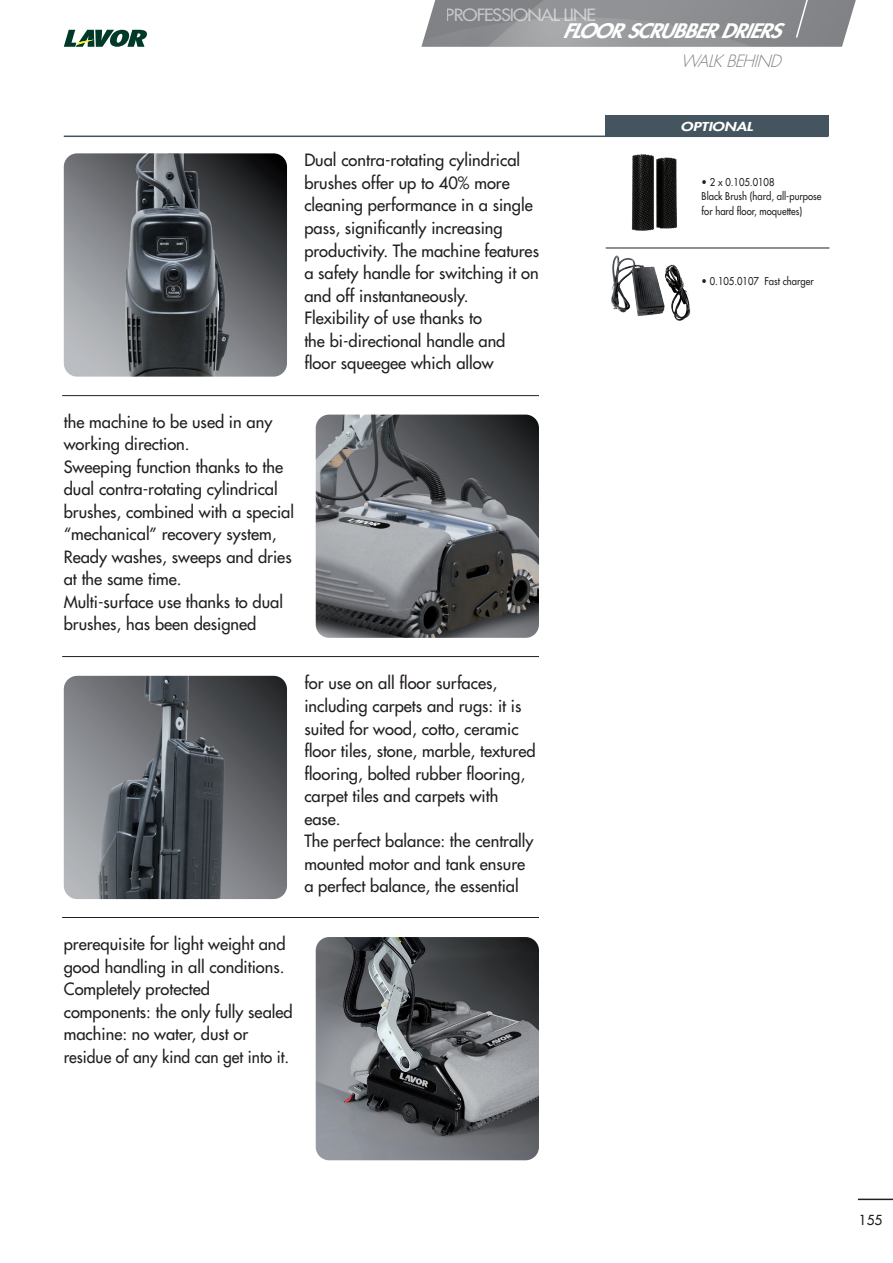
<style>
.page{position:relative;width:893px;height:1263px;background:#fff}
.page>*{position:absolute;margin:0;border:0;box-sizing:border-box;transform-origin:0 0}
.t1{font:italic 800 19.5px "Futura Std";letter-spacing:-.045em;color:#fff;scale:1.1 1}
.t2{font:500 16.5px/22.5px "Futura Std";color:#231f20}
.t3{font:500 16.5px "Futura Std";letter-spacing:-.05em;color:#fff;scale:1.1 1}
.t4{font:italic 300 16.5px "Futura Std";color:#808285}
.t5{font:500 13.5px "Futura Std";color:#231f20}
.t6{font:italic 800 12px "Futura Std";color:#fff;scale:1.3 1}
.t7{font:500 10.5px/14.4px "Futura Std";color:#231f20;scale:.9 1}
</style>
<div class="page">
<svg style="left:421px;top:0;width:435px;height:47px;background:#929396"></svg>
<hr style="left:858px;top:1198px;width:35px;height:2px;background:#231f20">
<svg style="left:64px;top:30px;width:83px;height:17px"></svg>
<hr style="left:64px;top:136px;width:764px;height:1px;background:#45555f">
<div style="left:605px;top:115px;width:223px;height:21px;background:#45555f"></div>
<hr style="left:62px;top:395px;width:477px;height:1px;background:#231f20">
<hr style="left:62px;top:656px;width:477px;height:1px;background:#231f20">
<hr style="left:62px;top:917px;width:477px;height:1px;background:#231f20">
<img style="left:64px;top:153px;width:223px;height:224px">
<img style="left:316px;top:415px;width:223px;height:223px">
<img style="left:64px;top:676px;width:223px;height:223px">
<img style="left:316px;top:937px;width:223px;height:223px">
<hr style="left:606px;top:248px;width:223px;height:1px;background:#231f20">
<img style="left:631px;top:154px;width:46px;height:77px">
<img style="left:611px;top:256px;width:80px;height:65px">
<p class="t3" style="left:446px;top:4px;width:138px">PROFESSIONAL LINE</p>
<p class="t1" style="left:563px;top:18px;width:200px">FLOOR SCRUBBER DRIERS</p>
<p class="t4" style="left:681px;top:51px;width:107px">WALKBEHIND</p>
<p class="t2" style="left:304px;top:149px;width:236px">Dual contra-rotating cylindrical brushes offer up to 40% more cleaning performance in a single pass, significantly increasing productivity. The machine features a safety handle for switching it on and off instantaneously.<br>Flexibility of use thanks to<br>the bi-directional handle and floor squeegee which allow</p>
<p class="t2" style="left:64px;top:410px;width:232px">the machine to be used in any working direction.<br>Sweeping function thanks to the dual contra-rotating cylindrical brushes, combined with a special “mechanical” recovery system,<br>Ready washes, sweeps and dries at the same time.<br>Multi-surface use thanks to dual brushes, has been designed</p>
<p class="t2" style="left:304px;top:672px;width:233px">for use on all floor surfaces, including carpets and rugs: it is suited for wood, cotto, ceramic floor tiles, stone, marble, textured flooring, bolted rubber flooring, carpet tiles and carpets with ease.<br>The perfect balance: the centrally mounted motor and tank ensure a perfect balance, the essential</p>
<p class="t2" style="left:64px;top:933px;width:230px">prerequisite for light weight and good handling in all conditions.<br>Completely protected components: the only fully sealed machine: no water, dust or residue of any kind can get into it.</p>
<p class="t6" style="left:680px;top:119px;width:57px">OPTIONAL</p>
<p class="t7" style="left:702px;top:175px;width:135px">• 2 x 0.105.0108<br>Black Brush (hard, all-purpose for hard floor, moquettes)</p>
<p class="t7" style="left:702px;top:274px;width:126px">• 0.105.0107 Fast charger</p>
<p class="t5" style="left:859px;top:1212px;width:25px">155</p>
</div>
